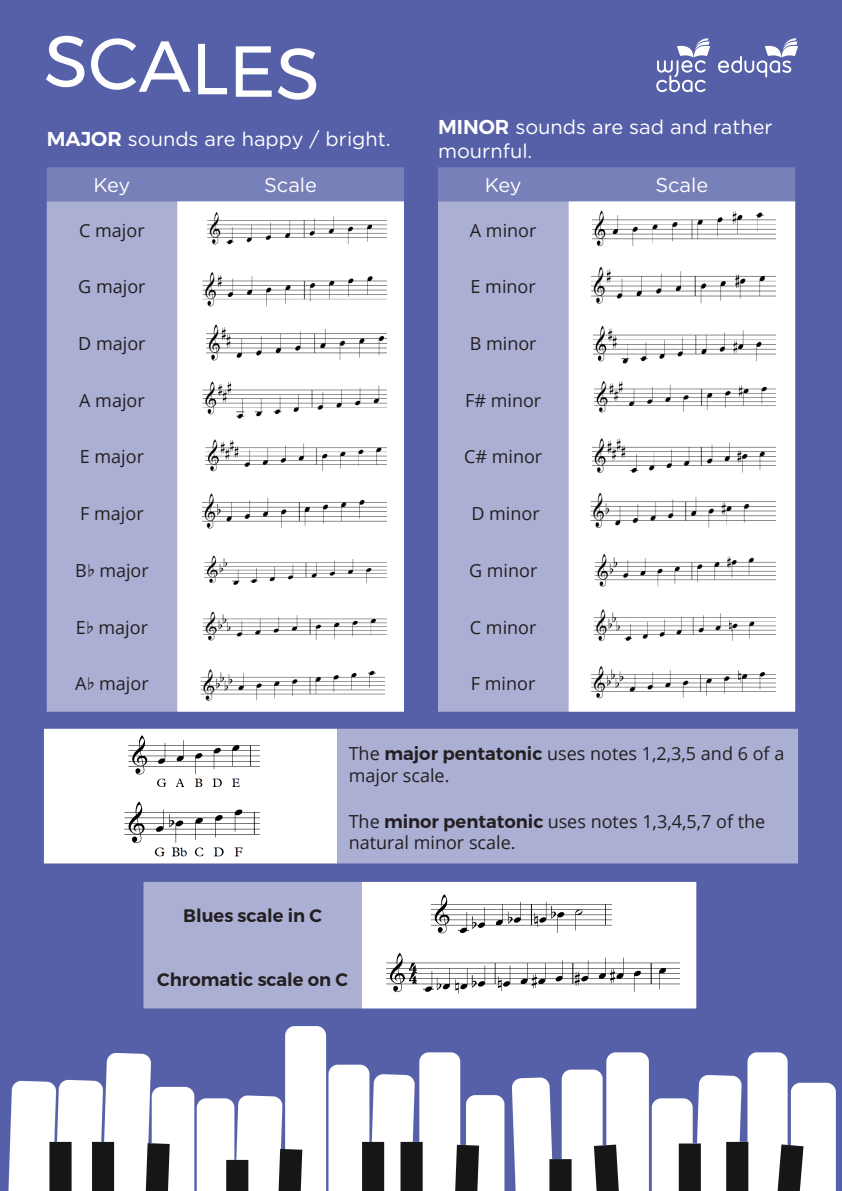
<style>
.page{position:relative;width:842px;height:1191px;background:#5660a8}
.page>*{position:absolute;margin:0;border:0;box-sizing:border-box;transform-origin:0 0}
.t1{font:72px "Montserrat";color:#fff}
.Table_header{font:20px/24px "Gotham Rounded";color:#fff}
.Table_body{font:18px/21.6px "Open Sans";color:#231f20}
.Table_body-2{font:600 18px "Montserrat";color:#231f20}
.s1{font-family:"Montserrat";font-weight:600}
.s2{font-family:"Arial Unicode MS"}
</style>
<div class="page">
<img style="left:8px;top:1026px;width:828px;height:165px">
<svg style="left:656px;top:38px;width:54px;height:54px"></svg>
<svg style="left:718px;top:38px;width:80px;height:39px"></svg>
<svg style="left:47px;top:167px;width:748px;height:34px"></svg>
<div style="left:47px;top:201px;width:130px;height:510px;background:#abafd3"></div>
<svg style="left:177px;top:201px;width:618px;height:510px"></svg>
<img style="left:199px;top:206px;width:187px;height:48px">
<img style="left:588px;top:206px;width:187px;height:48px">
<img style="left:199px;top:262px;width:187px;height:48px">
<img style="left:588px;top:262px;width:187px;height:48px">
<img style="left:199px;top:319px;width:187px;height:48px">
<img style="left:588px;top:319px;width:187px;height:48px">
<img style="left:199px;top:376px;width:187px;height:48px">
<img style="left:588px;top:376px;width:187px;height:48px">
<img style="left:199px;top:432px;width:187px;height:48px">
<img style="left:588px;top:432px;width:187px;height:48px">
<img style="left:199px;top:489px;width:187px;height:48px">
<img style="left:588px;top:489px;width:187px;height:48px">
<img style="left:199px;top:546px;width:187px;height:48px">
<img style="left:588px;top:546px;width:187px;height:48px">
<img style="left:199px;top:602px;width:187px;height:49px">
<img style="left:588px;top:602px;width:187px;height:49px">
<img style="left:197px;top:659px;width:187px;height:48px">
<img style="left:588px;top:659px;width:187px;height:48px">
<div style="left:44px;top:729px;width:293px;height:134px;background:#fff"></div>
<div style="left:337px;top:729px;width:461px;height:134px;background:#abafd3"></div>
<img style="left:122px;top:734px;width:137px;height:56px">
<img style="left:122px;top:801px;width:137px;height:56px">
<div style="left:143px;top:882px;width:219px;height:126px;background:#abafd3"></div>
<div style="left:362px;top:882px;width:334px;height:126px;background:#fff"></div>
<img style="left:424px;top:891px;width:187px;height:51px">
<img style="left:379px;top:948px;width:300px;height:57px">
<h1 class="t1" style="left:44px;top:12px;width:278px">SCALES</h1>
<p class="Table_header" style="left:47px;top:126px;width:346px"><span class="s1">MAJOR</span> sounds are happy / bright.</p>
<p class="Table_header" style="left:438px;top:114px;width:336px"><span class="s1">MINOR</span> sounds are sad and rather mournful.</p>
<p class="Table_header" style="left:94px;top:172px;width:38px">Key</p>
<p class="Table_header" style="left:264px;top:172px;width:54px">Scale</p>
<p class="Table_header" style="left:485px;top:172px;width:38px">Key</p>
<p class="Table_header" style="left:655px;top:172px;width:54px">Scale</p>
<p class="Table_body" style="left:79px;top:219px;width:67px">C major</p>
<p class="Table_body" style="left:470px;top:219px;width:68px">A minor</p>
<p class="Table_body" style="left:78px;top:275px;width:69px">G major</p>
<p class="Table_body" style="left:471px;top:275px;width:67px">E minor</p>
<p class="Table_body" style="left:78px;top:332px;width:69px">D major</p>
<p class="Table_body" style="left:470px;top:332px;width:68px">B minor</p>
<p class="Table_body" style="left:79px;top:389px;width:67px">A major</p>
<p class="Table_body" style="left:465px;top:389px;width:78px">F# minor</p>
<p class="Table_body" style="left:80px;top:445px;width:66px">E major</p>
<p class="Table_body" style="left:464px;top:445px;width:80px">C# minor</p>
<p class="Table_body" style="left:80px;top:502px;width:65px">F major</p>
<p class="Table_body" style="left:471px;top:502px;width:70px">D minor</p>
<p class="Table_body" style="left:75px;top:559px;width:75px">B<span class="s2">♭</span> major</p>
<p class="Table_body" style="left:469px;top:559px;width:70px">G minor</p>
<p class="Table_body" style="left:76px;top:616px;width:74px">E<span class="s2">♭</span> major</p>
<p class="Table_body" style="left:470px;top:616px;width:68px">C minor</p>
<p class="Table_body" style="left:75px;top:672px;width:75px">A<span class="s2">♭</span> major</p>
<p class="Table_body" style="left:471px;top:672px;width:66px">F minor</p>
<p class="Table_body-2" style="left:183px;top:901px;width:140px">Blues scale in C</p>
<p class="Table_body" style="left:349px;top:742px;width:437px">The <span class="s1">major pentatonic</span> uses notes 1,2,3,5 and 6 of a major scale.</p>
<p class="Table_body" style="left:349px;top:810px;width:418px">The <span class="s1">minor pentatonic</span> uses notes 1,3,4,5,7 of the natural minor scale.</p>
<p class="Table_body-2" style="left:157px;top:965px;width:192px">Chromatic scale on C</p>
</div>
